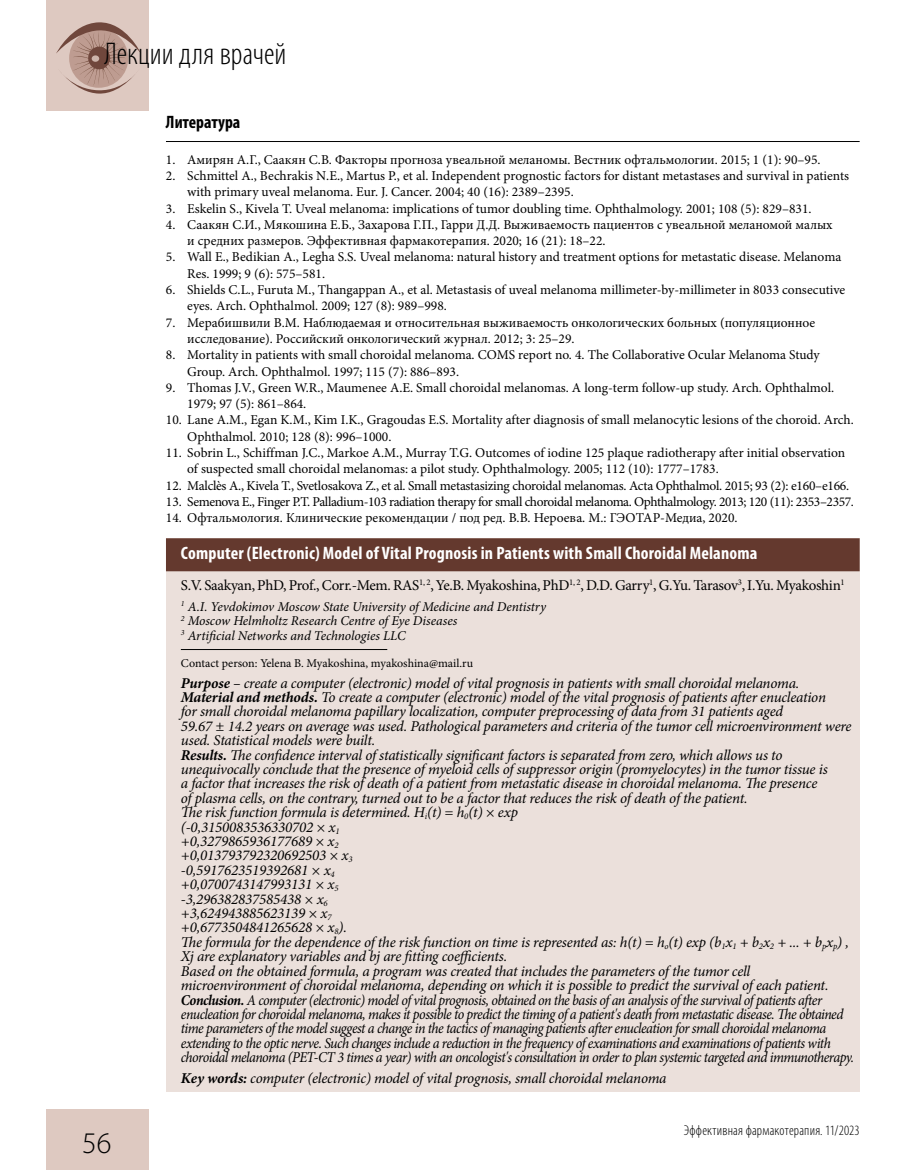
<style>
.page{position:relative;width:915px;height:1170px;background:#fff}
.page>*{position:absolute;margin:0;border:0;box-sizing:border-box;transform-origin:0 0}
.t1{font:300 condensed 31.5px "Myriad Pro";color:#000}
.t2{font:300 30px "Myriad Pro";color:#000}
.t3{font:700 condensed 18px "Myriad Pro";letter-spacing:.01em;color:#fff}
.t4{font:700 condensed 18px "Myriad Pro";color:#000}
.t5{font:italic 15px/14.4px "Minion Pro";letter-spacing:-.02em;color:#000}
.t6{font:15px "Minion Pro";letter-spacing:-.02em;color:#000}
.t7{font:300 condensed 14.25px "Myriad Pro";letter-spacing:.015em;color:#000}
.t8{font:13.5px/16.4px "Minion Pro";color:#000}
.t9{font:italic 13.5px/14.4px "Minion Pro";letter-spacing:-.01em;color:#000}
.t10{font:13.5px "Minion Pro";letter-spacing:-.03em;color:#000}
.t11{font:13.5px "Minion Pro";letter-spacing:-.02em;color:#000}
.t12{font:12px "Minion Pro";color:#000}
.s1{font-weight:700}
</style>
<div class="page">
<div style="left:47px;top:0;width:102px;height:111px;background:#dec9c1"></div>
<div style="left:47px;top:1108px;width:102px;height:61px;background:#dec9c1"></div>
<svg style="left:56px;top:22px;width:85px;height:72px"></svg>
<hr style="left:166px;top:141px;width:693px;height:1px;background:#000">
<div style="left:166px;top:538px;width:693px;height:553px;background:#ebe0db"></div>
<div style="left:166px;top:538px;width:693px;height:33px;background:#64392e"></div>
<hr style="left:181px;top:649px;width:206px;height:1px;background:#000">
<h1 class="t1" style="left:104px;top:35px;width:183px">Лекции для врачей</h1>
<h2 class="t2" style="left:82px;top:1126px;width:31px">56</h2>
<p class="t4" style="left:166px;top:111px;width:76px">Литература</p>
<p class="t8" style="left:166px;top:151px;width:655px">1. Амирян А.Г., Cаакян С.В. Факторы прогноза увеальной меланомы. Вестник офтальмологии. 2015; 1 (1): 90–95.</p>
<p class="t8" style="left:187px;top:167px;width:663px;text-indent:-21px">2. Schmittel A., Bechrakis N.E., Martus P., et al. Independent prognostic factors for distant metastases and survival in patients with primary uveal melanoma. Eur. J. Cancer. 2004; 40 (16): 2389–2395.</p>
<p class="t8" style="left:166px;top:200px;width:647px">3. Eskelin S., Kivela T. Uveal melanoma: implications of tumor doubling time. Ophthalmology. 2001; 108 (5): 829–831.</p>
<p class="t8" style="left:187px;top:216px;width:646px;text-indent:-21px">4. Саакян С.И., Мякошина Е.Б., Захарова Г.П., Гарри Д.Д. Выживаемость пациентов с увеальной меланомой малых и средних размеров. Эффективная фармакотерапия. 2020; 16 (21): 18–22.</p>
<p class="t8" style="left:187px;top:249px;width:655px;text-indent:-21px">5. Wall E., Bedikian A., Legha S.S. Uveal melanoma: natural history and treatment options for metastatic disease. Melanoma<br>Res. 1999; 9 (6): 575–581.</p>
<p class="t8" style="left:187px;top:281px;width:659px;text-indent:-21px">6. Shields C.L., Furuta M., Thangappan A., et al. Metastasis of uveal melanoma millimeter-by-millimeter in 8033 consecutive eyes. Arch. Ophthalmol. 2009; 127 (8): 989–998.</p>
<p class="t8" style="left:187px;top:314px;width:629px;text-indent:-21px">7. Мерабишвили В.М. Наблюдаемая и относительная выживаемость онкологических больных (популяционное исследование). Российский онкологический журнал. 2012; 3: 25–29.</p>
<p class="t8" style="left:187px;top:347px;width:633px;text-indent:-21px">8. Mortality in patients with small choroidal melanoma. COMS report no. 4. The Collaborative Ocular Melanoma Study<br>Group. Arch. Ophthalmol. 1997; 115 (7): 886–893.</p>
<p class="t8" style="left:187px;top:379px;width:648px;text-indent:-21px">9. Thomas J.V., Green W.R., Maumenee A.E. Small choroidal melanomas. A long‐term follow‐up study. Arch. Ophthalmol.<br>1979; 97 (5): 861–864.</p>
<p class="t8" style="left:187px;top:412px;width:668px;text-indent:-21px">10. Lane A.M., Egan K.M., Kim I.K., Gragoudas E.S. Mortality after diagnosis of small melanocytic lesions of the choroid. Arch.<br>Ophthalmol. 2010; 128 (8): 996–1000.</p>
<p class="t8" style="left:187px;top:444px;width:659px;text-indent:-21px">11. Sobrin L., Schiffman J.C., Markoe A.M., Murray T.G. Outcomes of iodine 125 plaque radiotherapy after initial observation of suspected small choroidal melanomas: a pilot study. Ophthalmology. 2005; 112 (10): 1777–1783.</p>
<p class="t11" style="left:166px;top:476px;width:684px">12. Malclès A., Kivela T., Svetlosakova Z., et al. Small metastasizing choroidal melanomas. Acta Ophthalmol. 2015; 93 (2): e160–e166.</p>
<p class="t10" style="left:166px;top:492px;width:689px">13. Semenova E., Finger P.T. Palladium‐103 radiation therapy for small choroidal melanoma. Ophthalmology. 2013; 120 (11): 2353–2357.</p>
<p class="t8" style="left:166px;top:509px;width:573px">14. Офтальмология. Клинические рекомендации / под ред. В.В. Нероева. М.: ГЭОТАР-Медиа, 2020.</p>
<p class="t3" style="left:181px;top:541px;width:578px">Computer (Electronic) Model of Vital Prognosis in Patients with Small Choroidal Melanoma</p>
<p class="t6" style="left:181px;top:575px;width:665px">S.V. Saakyan, PhD, Prof., Corr.-Mem. RAS<sup>1,</sup> <sup>2</sup>, Ye.B. Myakoshina, PhD<sup>1,</sup> <sup>2</sup>, D.D. Garry<sup>1</sup>, G.Yu. Tarasov<sup>3</sup>, I.Yu. Myakoshin<sup>1</sup></p>
<p class="t9" style="left:181px;top:599px;width:366px"><sup>1</sup> A.I. Yevdokimov Moscow State University of Medicine and Dentistry<br><sup>2</sup> Moscow Helmholtz Research Сentre of Eye Diseases<br><sup>3</sup> Artificial Networks and Technologies LLC</p>
<p class="t12" style="left:181px;top:654px;width:293px">Contact person: Yelena B. Myakoshina, myakoshina@mail.ru</p>
<p class="t5" style="left:181px;top:675px;width:674px"><span class="s1">Purpose</span> – create a computer (electronic) model of vital prognosis in patients with small choroidal melanoma.<br><span class="s1">Material and methods.</span> To create a computer (electronic) model of the vital prognosis of patients after enucleation<br>for small choroidal melanoma papillary localization, computer preprocessing of data from 31 patients aged<br>59.67 ± 14.2 years on average was used. Pathological parameters and criteria of the tumor cell microenvironment were used. Statistical models were built.<br><span class="s1">Results.</span> The confidence interval of statistically significant factors is separated from zero, which allows us to unequivocally conclude that the presence of myeloid cells of suppressor origin (promyelocytes) in the tumor tissue is<br>a factor that increases the risk of death of a patient from metastatic disease in choroidal melanoma. The presence<br>of plasma cells, on the contrary, turned out to be a factor that reduces the risk of death of the patient.<br>The risk function formula is determined. H<sub>i</sub>(t) = h<sub>0</sub>(t) × exp<br>(-0,3150083536330702 × х<sub>1<br></sub>+0,3279865936177689 × х<sub>2<br></sub>+0,013793792320692503 × х<sub>3<br></sub>-0,5917623519392681 × х<sub>4<br></sub>+0,0700743147993131 × х<sub>5<br></sub>-3,296382837585438 × х<sub>6<br></sub>+3,624943885623139 × х<sub>7<br></sub>+0,6773504841265628 × х<sub>8</sub>).<br>The formula for the dependence of the risk function on time is represented as: h(t) = h<sub>o</sub>(t) exp (b<sub>1</sub>x<sub>1</sub> + b<sub>2</sub>x<sub>2</sub> + ... + b<sub>p</sub>x<sub>p</sub>) , Xj are explanatory variables and bj are fitting coefficients.<br>Based on the obtained formula, a program was created that includes the parameters of the tumor cell microenvironment of choroidal melanoma, depending on which it is possible to predict the survival of each patient.<br><span class="s1">Conclusion.</span> A computer (electronic) model of vital prognosis, obtained on the basis of an analysis of the survival of patients after enucleation for choroidal melanoma, makes it possible to predict the timing of a patient's death from metastatic disease. The obtained time parameters of the model suggest a change in the tactics of managing patients after enucleation for small choroidal melanoma extending to the optic nerve. Such changes include a reduction in the frequency of examinations and examinations of patients with choroidal melanoma (PET-CT 3 times a year) with an oncologist's consultation in order to plan systemic targeted and immunotherapy.</p>
<p class="t5" style="left:181px;top:1070px;width:487px"><span class="s1">Key words:</span> computer (electronic) model of vital prognosis, small choroidal melanoma</p>
<p class="t7" style="left:683px;top:1121px;width:177px">Эффективная фармакотерапия. 11/2023</p>
</div>
